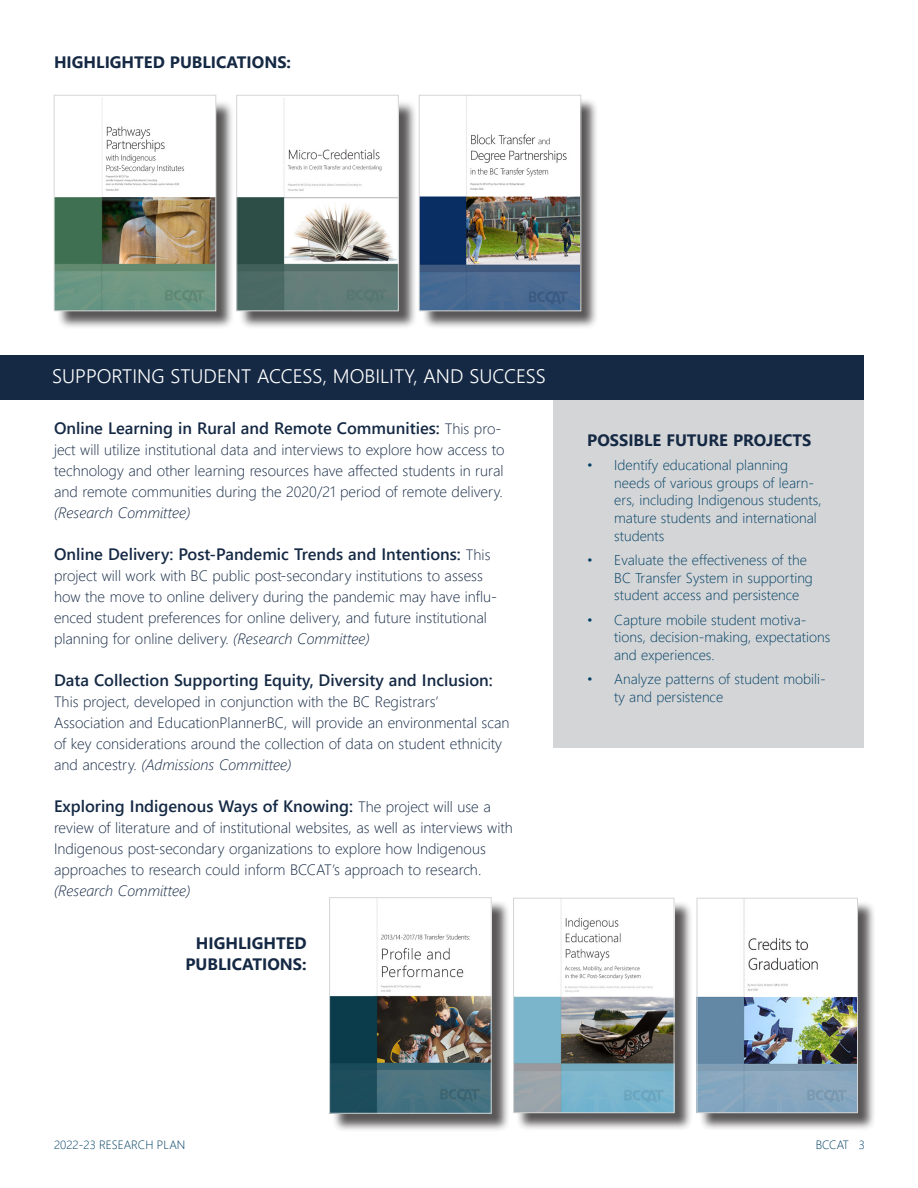
<style>
.page{position:relative;width:918px;height:1188px;background:#fff}
.page>*{position:absolute;margin:0;border:0;box-sizing:border-box;transform-origin:0 0}
.sidebar_text{font:300 19.5px "Segoe UI";color:#fff}
.t1{font:600 16.5px "Segoe UI";color:#152944}
.t2{font:700 16.5px/21px "Segoe UI";color:#152944;text-align:right}
.t3{font:300 15px/21px "Segoe UI";color:#152944}
.t4{font:300 14.25px/17.7px "Segoe UI";color:#003f63}
.t5{font:300 12px "Segoe UI";color:#003f63}
.s1{font-weight:300;font-size:15px}
.s2{font-style:italic}
</style>
<div class="page">
<div style="left:0;top:355px;width:864px;height:45px;background:#152944"></div>
<div style="left:554px;top:400px;width:310px;height:347px;background:#d4d5d7"></div>
<div style="left:56px;top:97px;width:179px;height:233px;background:#231f20;opacity:.75"></div>
<img style="left:56px;top:98px;width:158px;height:211px">
<div style="left:54px;top:95px;width:162px;height:216px;border:1px solid #d4d5d7"></div>
<div style="left:239px;top:97px;width:178px;height:233px;background:#231f20;opacity:.75"></div>
<img style="left:239px;top:99px;width:158px;height:210px">
<div style="left:237px;top:95px;width:162px;height:216px;border:1px solid #d4d5d7"></div>
<div style="left:421px;top:97px;width:179px;height:233px;background:#231f20;opacity:.75"></div>
<img style="left:421px;top:97px;width:158px;height:212px">
<div style="left:419px;top:95px;width:162px;height:216px;border:1px solid #d4d5d7"></div>
<div style="left:332px;top:900px;width:178px;height:232px;background:#231f20;opacity:.75"></div>
<img style="left:331px;top:899px;width:158px;height:212px">
<div style="left:329px;top:897px;width:162px;height:216px;border:1px solid #d4d5d7"></div>
<div style="left:516px;top:900px;width:177px;height:231px;background:#231f20;opacity:.75"></div>
<img style="left:515px;top:900px;width:157px;height:211px">
<div style="left:513px;top:898px;width:161px;height:215px;border:1px solid #d4d5d7"></div>
<div style="left:699px;top:900px;width:177px;height:231px;background:#231f20;opacity:.75"></div>
<img style="left:699px;top:900px;width:157px;height:211px">
<div style="left:697px;top:898px;width:161px;height:215px;border:1px solid #d4d5d7"></div>
<p class="t2" style="left:54px;top:50px;width:239px">HIGHLIGHTED PUBLICATIONS:</p>
<p class="sidebar_text" style="left:52px;top:358px;width:495px">SUPPORTING STUDENT ACCESS, MOBILITY, AND SUCCESS</p>
<p class="t1" style="left:54px;top:413px;width:449px">Online Learning in Rural and Remote Communities: <span class="s1">This pro-</span></p>
<p class="t3" style="left:54px;top:438px;width:452px">ject will utilize institutional data and interviews to explore how access to technology and other learning resources have affected students in rural and remote communities during the 2020/21 period of remote delivery. <span class="s2">(Research Committee)</span></p>
<p class="t1" style="left:54px;top:539px;width:438px">Online Delivery: Post-Pandemic Trends and Intentions: <span class="s1">This</span></p>
<p class="t3" style="left:54px;top:564px;width:445px">project will work with BC public post-secondary institutions to assess how the move to online delivery during the pandemic may have influ&shy;enced student preferences for online delivery, and future institutional planning for online delivery. <span class="s2">(Research Committee)</span></p>
<p class="t1" style="left:54px;top:665px;width:440px">Data Collection Supporting Equity, Diversity and Inclusion:</p>
<p class="t3" style="left:54px;top:690px;width:457px">This project, developed in conjunction with the BC Registrars’ Association and EducationPlannerBC, will provide an environmental scan of key considerations around the collection of data on student ethnicity and ancestry. <span class="s2">(Admissions Committee)</span></p>
<p class="t1" style="left:54px;top:791px;width:438px">Exploring Indigenous Ways of Knowing: <span class="s1">The project will use a</span></p>
<p class="t3" style="left:54px;top:816px;width:460px">review of literature and of institutional websites, as well as interviews with Indigenous post-secondary organizations to explore how Indigenous approaches to research could inform BCCAT’s approach to research. <span class="s2">(Research Committee)</span></p>
<p class="t2" style="left:185px;top:932px;width:123px">HIGHLIGHTED<br>PUBLICATIONS:</p>
<p class="t2" style="left:587px;top:428px;width:226px">POSSIBLE FUTURE PROJECTS</p>
<p class="t4" style="left:614px;top:455px;width:209px;text-indent:-27px">• Identify educational planning needs of various groups of learn&shy;ers, including Indigenous students, mature students and international students</p>
<p class="t4" style="left:614px;top:550px;width:200px;text-indent:-27px">• Evaluate the effectiveness of the<br>BC Transfer System in supporting student access and persistence</p>
<p class="t4" style="left:614px;top:609px;width:217px;text-indent:-27px">• Capture mobile student motiva&shy;tions, decision-making, expectations and experiences.</p>
<p class="t4" style="left:614px;top:669px;width:213px;text-indent:-27px">• Analyze patterns of student mobili&shy;ty and persistence</p>
<p class="t5" style="left:54px;top:1134px;width:133px">2022-23 RESEARCH PLAN</p>
<p class="t5" style="left:816px;top:1134px;width:51px">BCCAT 3</p>
</div>
